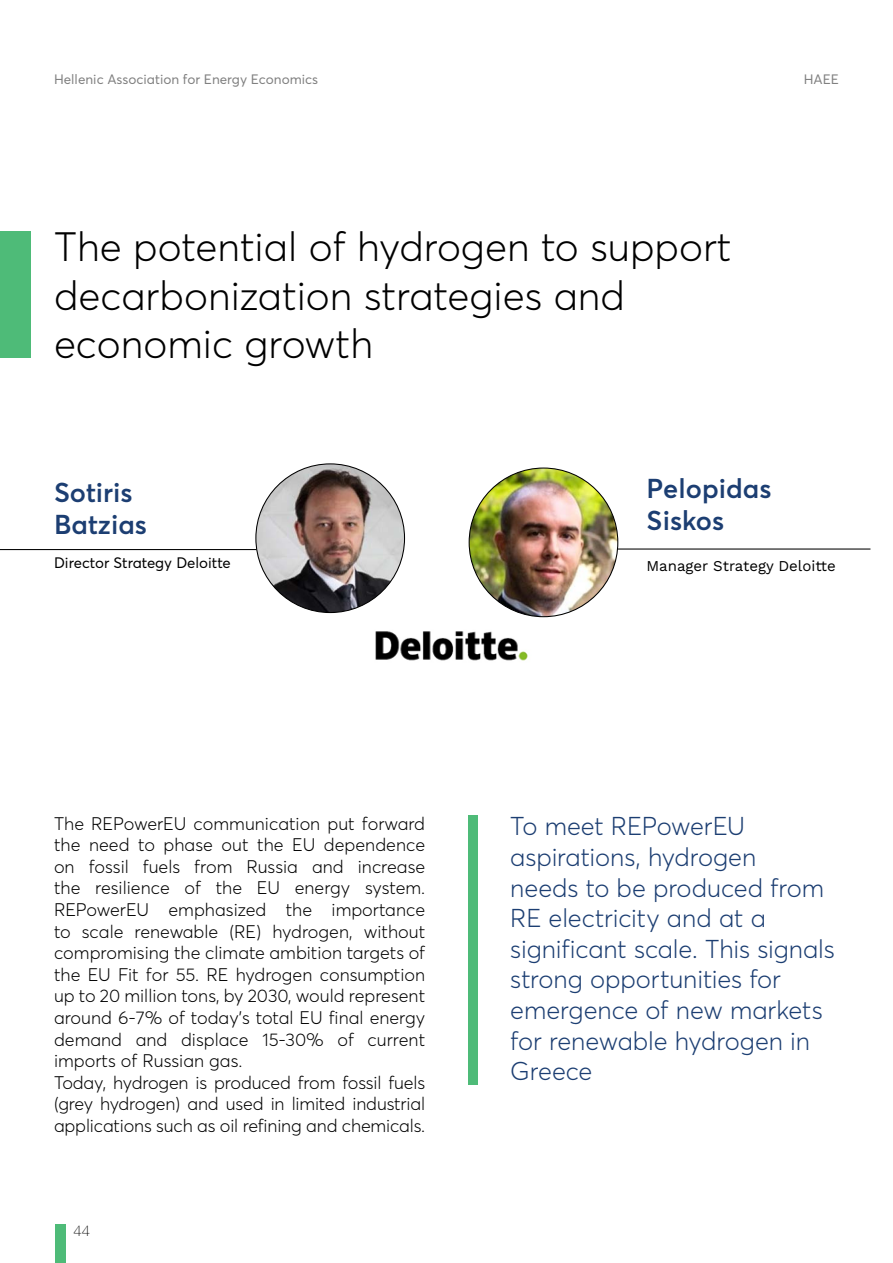
<style>
.page{position:relative;width:893px;height:1263px;background:#fff}
.page>*{position:absolute;margin:0;border:0;box-sizing:border-box;transform-origin:0 0}
.t1{font:300 40.5px/48.6px "Averta";color:#000}
.t2{font:600 27px/32.4px "Averta";color:#1c3e72}
.t3{font:300 25.5px/30.6px "Averta";letter-spacing:-.005em;color:#1c3e72}
.t4{font:300 18px/21.6px "Averta";color:#000}
.t5{font:15px "Averta";color:#000}
.t6{font:15px "Work Sans";color:#000}
.t7{font:100 15px "Helvetica Neue CE";color:#000}
.t8{font:13.5px "Averta";color:#808080}
</style>
<div class="page">
<div style="left:55px;top:1225px;width:10px;height:38px;background:#4ebb78"></div>
<img style="left:349px;top:603px;width:205px;height:58px">
<hr style="left:566px;top:548px;width:304px;height:1px;background:#000">
<div style="left:0;top:231px;width:30px;height:126px;background:#4ebb78"></div>
<div style="left:468px;top:815px;width:9px;height:269px;background:#4ebb78"></div>
<img style="left:469px;top:468px;width:149px;height:149px;border-radius:74px">
<img style="left:256px;top:464px;width:148px;height:148px;border-radius:74px">
<hr style="left:0;top:549px;width:256px;height:1px;background:#000">
<p class="t8" style="left:54px;top:71px;width:266px">Hellenic Association for Energy Economics</p>
<p class="t8" style="left:804px;top:71px;width:37px">HAEE</p>
<h1 class="t1" style="left:54px;top:222px;width:679px">The potential of hydrogen to support decarbonization strategies and economic growth</h1>
<h2 class="t2" style="left:54px;top:476px;width:95px">Sotiris<br>Batzias</h2>
<h2 class="t2" style="left:647px;top:472px;width:126px">Pelopidas<br>Siskos</h2>
<p class="t5" style="left:54px;top:554px;width:178px">Director Strategy Deloitte</p>
<p class="t6" style="left:647px;top:554px;width:191px">Manager Strategy Deloitte</p>
<p class="t4" style="left:54px;top:812px;width:373px">The REPowerEU communication put forward the need to phase out the EU dependence on fossil fuels from Russia and increase the resilience of the EU energy system.<br>REPowerEU emphasized the importance to scale renewable (RE) hydrogen, without compromising the climate ambition targets of the EU Fit for 55. RE hydrogen consumption up to 20 million tons, by 2030, would represent around 6-7% of today’s total EU final energy demand and displace 15-30% of current imports of Russian gas.<br>Today, hydrogen is produced from fossil fuels (grey hydrogen) and used in limited industrial applications such as oil refining and chemicals.</p>
<p class="t7" style="left:74px;top:1222px;width:18px">44</p>
<h3 class="t3" style="left:510px;top:811px;width:326px">To meet REPowerEU aspirations, hydrogen<br>needs to be produced from<br>RE electricity and at a significant scale. This signals strong opportunities for emergence of new markets for renewable hydrogen in<br>Greece</h3>
</div>
